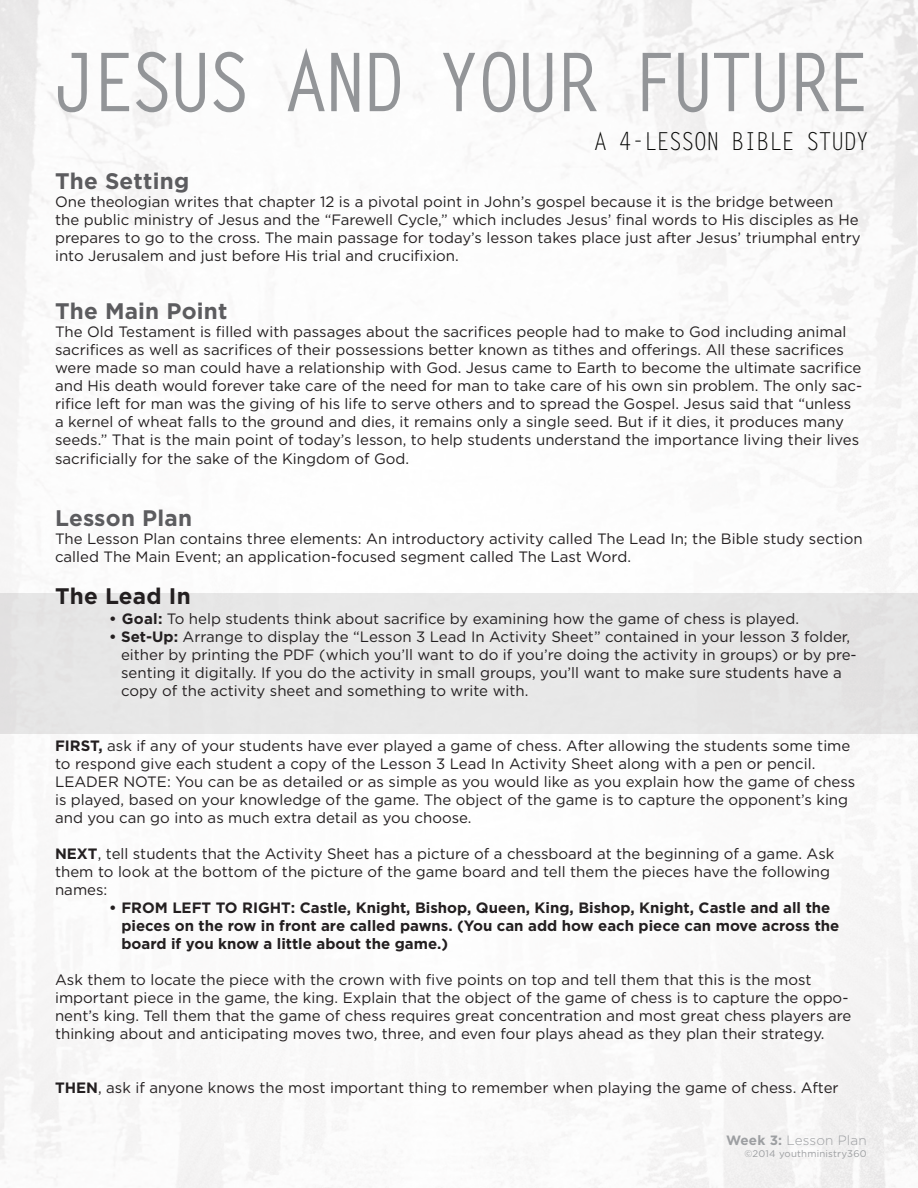
<style>
.page{position:relative;width:918px;height:1188px;background:#fff}
.page>*{position:absolute;margin:0;border:0;box-sizing:border-box;transform-origin:0 0}
.t1{font:700 81px "Letter Gothic Std";letter-spacing:-.07em;color:#939598;scale:.9 1}
.t2{font:24.75px "Letter Gothic Std";letter-spacing:-.04em;color:#040503;scale:.9 1}
.t3{font:700 22.5px "Gotham";letter-spacing:.01em;color:#5c5c5f}
.t4{font:700 22.5px "Gotham";letter-spacing:.01em;color:#231f20}
.t5{font:15px/18px "Gotham";color:#231f20}
.t6{font:700 15px/18px "Gotham";color:#231f20}
.t7{font:300 13.5px "Gotham";letter-spacing:.01em;color:#9d9fa2}
.t8{font:9.6px "Gotham";letter-spacing:.02em;color:#9d9fa2}
.s1{font-weight:700}
</style>
<div class="page">
<div style="left:0;top:594px;width:918px;height:140px;background:#e7e7e7"></div>
<h1 class="t1" style="left:52px;top:32px;width:909px">JESUS AND YOUR FUTURE</h1>
<h2 class="t2" style="left:594px;top:127px;width:308px">A 4-LESSON BIBLE STUDY</h2>
<p class="t3" style="left:55px;top:166px;width:136px">The Setting</p>
<p class="t5" style="left:55px;top:192px;width:807px">One theologian writes that chapter 12 is a pivotal point in John’s gospel because it is the bridge between the public ministry of Jesus and the “Farewell Cycle,” which includes Jesus’ final words to His disciples as He prepares to go to the cross. The main passage for today’s lesson takes place just after Jesus’ triumphal entry into Jerusalem and just before His trial and crucifixion.</p>
<p class="t3" style="left:55px;top:296px;width:174px">The Main Point</p>
<p class="t5" style="left:55px;top:322px;width:809px">The Old Testament is filled with passages about the sacrifices people had to make to God including animal sacrifices as well as sacrifices of their possessions better known as tithes and offerings. All these sacrifices were made so man could have a relationship with God. Jesus came to Earth to become the ultimate sacrifice and His death would forever take care of the need for man to take care of his own sin problem. The only sac&shy;rifice left for man was the giving of his life to serve others and to spread the Gospel. Jesus said that “unless a kernel of wheat falls to the ground and dies, it remains only a single seed. But if it dies, it produces many seeds.” That is the main point of today’s lesson, to help students understand the importance living their lives</p>
<p class="t5" style="left:55px;top:450px;width:356px">sacrificially for the sake of the Kingdom of God.</p>
<p class="t3" style="left:55px;top:503px;width:138px">Lesson Plan</p>
<p class="t5" style="left:55px;top:529px;width:809px">The Lesson Plan contains three elements: An introductory activity called The Lead In; the Bible study section called The Main Event; an application-focused segment called The Last Word.</p>
<p class="t4" style="left:55px;top:581px;width:137px">The Lead In</p>
<p class="t5" style="left:109px;top:609px;width:691px"><span class="s1">• Goal:</span> To help students think about sacrifice by examining how the game of chess is played.</p>
<p class="t5" style="left:121px;top:627px;width:737px;text-indent:-12px"><span class="s1">• Set-Up:</span> Arrange to display the “Lesson 3 Lead In Activity Sheet” contained in your lesson 3 folder, either by printing the PDF (which you’ll want to do if you’re doing the activity in groups) or by pre&shy;senting it digitally. If you do the activity in small groups, you’ll want to make sure students have a copy of the activity sheet and something to write with.</p>
<p class="t5" style="left:55px;top:737px;width:797px"><span class="s1">FIRST,</span> ask if any of your students have ever played a game of chess. After allowing the students some time to respond give each student a copy of the Lesson 3 Lead In Activity Sheet along with a pen or pencil.</p>
<p class="t5" style="left:55px;top:773px;width:802px">LEADER NOTE: You can be as detailed or as simple as you would like as you explain how the game of chess is played, based on your knowledge of the game. The object of the game is to capture the opponent’s king and you can go into as much extra detail as you choose.</p>
<p class="t5" style="left:55px;top:845px;width:781px"><span class="s1">NEXT</span>, tell students that the Activity Sheet has a picture of a chessboard at the beginning of a game. Ask them to look at the bottom of the picture of the game board and tell them the pieces have the following names:</p>
<p class="t6" style="left:121px;top:899px;width:720px;text-indent:-12px">• FROM LEFT TO RIGHT: Castle, Knight, Bishop, Queen, King, Bishop, Knight, Castle and all the pieces on the row in front are called pawns. (You can add how each piece can move across the board if you know a little about the game.)</p>
<p class="t5" style="left:55px;top:971px;width:798px">Ask them to locate the piece with the crown with five points on top and tell them that this is the most important piece in the game, the king. Explain that the object of the game of chess is to capture the oppo&shy;nent’s king. Tell them that the game of chess requires great concentration and most great chess players are thinking about and anticipating moves two, three, and even four plays ahead as they plan their strategy.</p>
<p class="t5" style="left:55px;top:1079px;width:785px"><span class="s1">THEN</span>, ask if anyone knows the most important thing to remember when playing the game of chess. After</p>
<p class="t7" style="left:726px;top:1131px;width:142px"><span class="s1">Week 3:</span> Lesson Plan</p>
<p class="t8" style="left:744px;top:1147px;width:124px">©2014 youthministry360</p>
</div>
